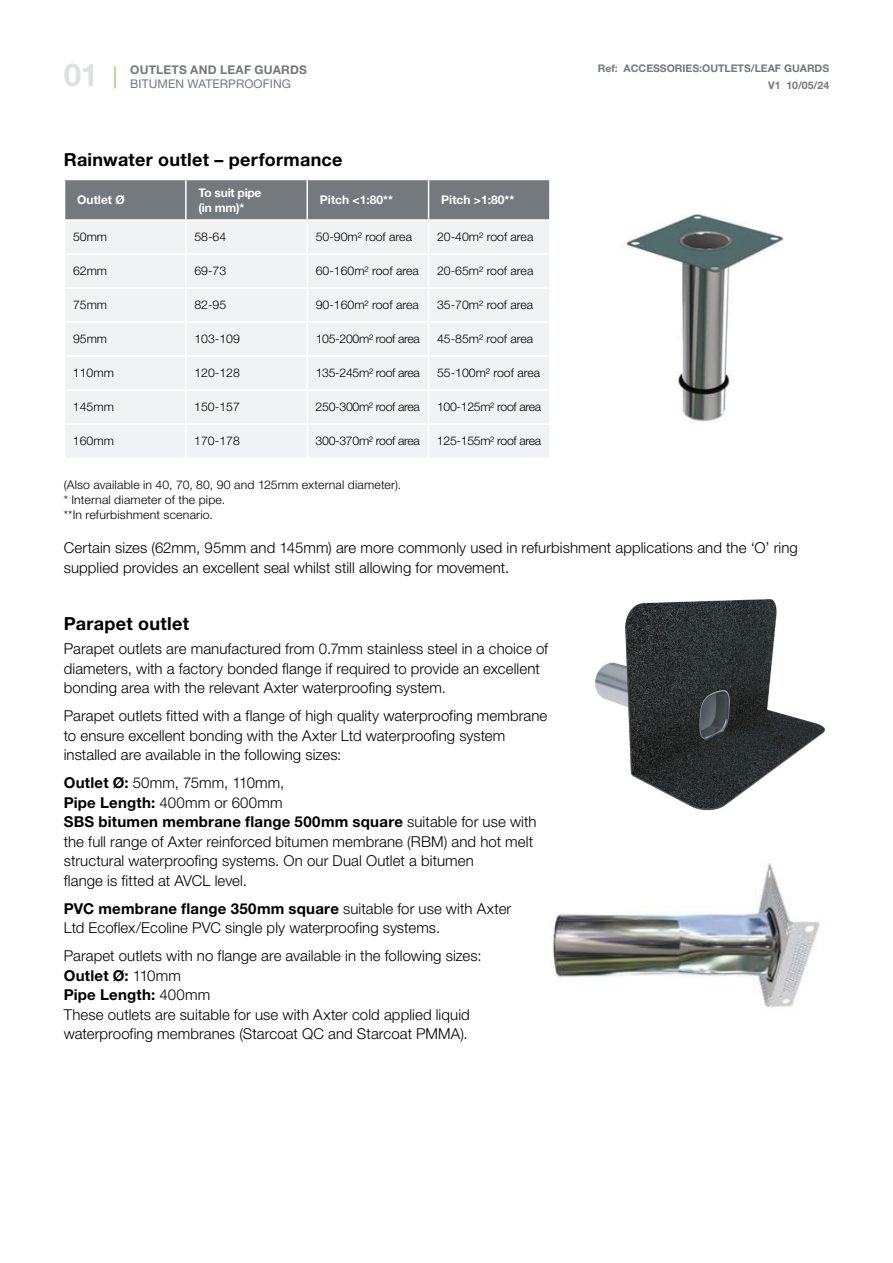
<style>
.page{position:relative;width:893px;height:1263px;background:#fff}
.page>*{position:absolute;margin:0;border:0;box-sizing:border-box;transform-origin:0 0}
.t1{font:700 31.5px "Helvetica Neue LT Std";color:#dddfe1}
.t2{font:700 18px "Helvetica Neue LT Std";letter-spacing:.015em;color:#000}
.t3{font:300 15px/19.5px "Helvetica Neue LT Std";letter-spacing:.005em;color:#000}
.t4{font:300 12px/15px "Helvetica Neue LT Std";color:#000}
.t5{font:300 12px "Helvetica Neue LT Std";letter-spacing:-.025em;color:#000}
.t6{font:700 12px "Helvetica Neue LT Std";color:#fff}
.t7{font:700 12px "Helvetica Neue LT Std";letter-spacing:.02em;color:#73797c}
.t8{font:12px "Helvetica Neue LT Std";letter-spacing:.01em;color:#73797c}
.t9{font:700 12px/15px "Helvetica Neue LT Std";letter-spacing:-.02em;color:#fff}
.t10{font:700 10.5px/17px "Helvetica Neue LT Std";color:#73797c;text-align:right}
.s1{font-weight:700}
</style>
<div class="page">
<svg style="left:115px;top:66px;width:1px;height:23px"></svg>
<div style="left:65px;top:180px;width:484px;height:39px;background:#73797c"></div>
<div style="left:66px;top:221px;width:483px;height:236px;background:#f1f2f3"></div>
<hr style="left:185px;top:221px;width:2px;height:32px;background:#fff">
<hr style="left:306px;top:221px;width:2px;height:32px;background:#fff">
<hr style="left:428px;top:221px;width:1px;height:32px;background:#fff">
<hr style="left:64px;top:253px;width:122px;height:2px;background:#fff">
<hr style="left:186px;top:253px;width:121px;height:2px;background:#fff">
<hr style="left:185px;top:255px;width:2px;height:32px;background:#fff">
<hr style="left:307px;top:253px;width:122px;height:2px;background:#fff">
<hr style="left:306px;top:255px;width:2px;height:32px;background:#fff">
<hr style="left:429px;top:253px;width:122px;height:2px;background:#fff">
<hr style="left:428px;top:255px;width:1px;height:32px;background:#fff">
<hr style="left:64px;top:287px;width:122px;height:2px;background:#fff">
<hr style="left:186px;top:287px;width:121px;height:2px;background:#fff">
<hr style="left:185px;top:289px;width:2px;height:32px;background:#fff">
<hr style="left:307px;top:287px;width:122px;height:2px;background:#fff">
<hr style="left:306px;top:289px;width:2px;height:32px;background:#fff">
<hr style="left:429px;top:287px;width:122px;height:2px;background:#fff">
<hr style="left:428px;top:289px;width:1px;height:32px;background:#fff">
<hr style="left:64px;top:321px;width:122px;height:2px;background:#fff">
<hr style="left:186px;top:321px;width:121px;height:2px;background:#fff">
<hr style="left:185px;top:323px;width:2px;height:32px;background:#fff">
<hr style="left:307px;top:321px;width:122px;height:2px;background:#fff">
<hr style="left:306px;top:323px;width:2px;height:32px;background:#fff">
<hr style="left:429px;top:321px;width:122px;height:2px;background:#fff">
<hr style="left:428px;top:323px;width:1px;height:32px;background:#fff">
<hr style="left:64px;top:355px;width:122px;height:2px;background:#fff">
<hr style="left:186px;top:355px;width:121px;height:2px;background:#fff">
<hr style="left:185px;top:357px;width:2px;height:32px;background:#fff">
<hr style="left:307px;top:355px;width:122px;height:2px;background:#fff">
<hr style="left:306px;top:357px;width:2px;height:32px;background:#fff">
<hr style="left:429px;top:355px;width:122px;height:2px;background:#fff">
<hr style="left:428px;top:357px;width:1px;height:32px;background:#fff">
<hr style="left:64px;top:389px;width:122px;height:2px;background:#fff">
<hr style="left:186px;top:389px;width:121px;height:2px;background:#fff">
<hr style="left:185px;top:391px;width:2px;height:32px;background:#fff">
<hr style="left:307px;top:389px;width:122px;height:2px;background:#fff">
<hr style="left:306px;top:391px;width:2px;height:32px;background:#fff">
<hr style="left:429px;top:389px;width:122px;height:2px;background:#fff">
<hr style="left:428px;top:391px;width:1px;height:32px;background:#fff">
<hr style="left:64px;top:423px;width:122px;height:2px;background:#fff">
<hr style="left:186px;top:423px;width:121px;height:2px;background:#fff">
<hr style="left:185px;top:425px;width:2px;height:32px;background:#fff">
<hr style="left:307px;top:423px;width:122px;height:2px;background:#fff">
<hr style="left:306px;top:425px;width:2px;height:32px;background:#fff">
<hr style="left:429px;top:423px;width:122px;height:2px;background:#fff">
<hr style="left:428px;top:425px;width:1px;height:32px;background:#fff">
<hr style="left:185px;top:180px;width:2px;height:39px;background:#fff">
<hr style="left:306px;top:180px;width:2px;height:39px;background:#fff">
<hr style="left:428px;top:180px;width:1px;height:39px;background:#fff">
<img style="left:595px;top:599px;width:230px;height:212px">
<img style="left:552px;top:863px;width:268px;height:145px">
<img style="left:626px;top:214px;width:158px;height:208px">
<h1 class="t1" style="left:64px;top:56px;width:36px">01</h1>
<p class="t7" style="left:130px;top:62px;width:178px">OUTLETS AND LEAF GUARDS</p>
<p class="t8" style="left:130px;top:76px;width:162px">BITUMEN WATERPROOFING</p>
<p class="t10" style="left:598px;top:59px;width:233px">Ref: ACCESSORIES:OUTLETS/LEAF GUARDS<br>V1 10/05/24</p>
<p class="t2" style="left:64px;top:148px;width:280px">Rainwater outlet – performance</p>
<p class="t6" style="left:77px;top:192px;width:49px">Outlet Ø</p>
<p class="t9" style="left:199px;top:184px;width:64px">To suit pipe (in mm)*</p>
<p class="t6" style="left:320px;top:192px;width:74px">Pitch &lt;1:80**</p>
<p class="t6" style="left:441px;top:192px;width:74px">Pitch &gt;1:80**</p>
<p class="t4" style="left:73px;top:229px;width:36px">50mm</p>
<p class="t4" style="left:194px;top:229px;width:33px">58-64</p>
<p class="t4" style="left:316px;top:229px;width:98px">50-90m² roof area</p>
<p class="t4" style="left:437px;top:229px;width:98px">20-40m² roof area</p>
<p class="t4" style="left:73px;top:263px;width:36px">62mm</p>
<p class="t4" style="left:194px;top:263px;width:33px">69-73</p>
<p class="t4" style="left:316px;top:263px;width:105px">60-160m² roof area</p>
<p class="t4" style="left:437px;top:263px;width:98px">20-65m² roof area</p>
<p class="t4" style="left:73px;top:297px;width:36px">75mm</p>
<p class="t4" style="left:194px;top:297px;width:33px">82-95</p>
<p class="t4" style="left:316px;top:297px;width:105px">90-160m² roof area</p>
<p class="t4" style="left:437px;top:297px;width:98px">35-70m² roof area</p>
<p class="t4" style="left:73px;top:331px;width:36px">95mm</p>
<p class="t4" style="left:194px;top:331px;width:47px">103-109</p>
<p class="t5" style="left:316px;top:332px;width:106px">105-200m² roof area</p>
<p class="t4" style="left:437px;top:331px;width:98px">45-85m² roof area</p>
<p class="t4" style="left:73px;top:365px;width:42px">110mm</p>
<p class="t4" style="left:194px;top:365px;width:47px">120-128</p>
<p class="t5" style="left:316px;top:366px;width:106px">135-245m² roof area</p>
<p class="t4" style="left:437px;top:365px;width:105px">55-100m² roof area</p>
<p class="t4" style="left:73px;top:399px;width:42px">145mm</p>
<p class="t4" style="left:194px;top:399px;width:47px">150-157</p>
<p class="t5" style="left:316px;top:400px;width:106px">250-300m² roof area</p>
<p class="t5" style="left:437px;top:400px;width:106px">100-125m² roof area</p>
<p class="t4" style="left:73px;top:433px;width:42px">160mm</p>
<p class="t4" style="left:194px;top:433px;width:47px">170-178</p>
<p class="t5" style="left:316px;top:434px;width:106px">300-370m² roof area</p>
<p class="t5" style="left:437px;top:434px;width:106px">125-155m² roof area</p>
<p class="t4" style="left:64px;top:477px;width:339px">(Also available in 40, 70, 80, 90 and 125mm external diameter). * Internal diameter of the pipe.<br>**In refurbishment scenario.</p>
<p class="t3" style="left:64px;top:538px;width:736px">Certain sizes (62mm, 95mm and 145mm) are more commonly used in refurbishment applications and the ‘O’ ring supplied provides an excellent seal whilst still allowing for movement.</p>
<p class="t2" style="left:64px;top:613px;width:127px">Parapet outlet</p>
<p class="t3" style="left:64px;top:639px;width:486px">Parapet outlets are manufactured from 0.7mm stainless steel in a choice of diameters, with a factory bonded flange if required to provide an excellent bonding area with the relevant Axter waterproofing system.</p>
<p class="t3" style="left:64px;top:706px;width:485px">Parapet outlets fitted with a flange of high quality waterproofing membrane to ensure excellent bonding with the Axter Ltd waterproofing system installed are available in the following sizes:</p>
<p class="t3" style="left:64px;top:773px;width:474px"><span class="s1">Outlet Ø:</span> 50mm, 75mm, 110mm,<br><span class="s1">Pipe Length:</span> 400mm or 600mm<br><span class="s1">SBS bitumen membrane flange 500mm square</span> suitable for use with the full range of Axter reinforced bitumen membrane (RBM) and hot melt structural waterproofing systems. On our Dual Outlet a bitumen<br>flange is fitted at AVCL level.</p>
<p class="t3" style="left:64px;top:898px;width:449px"><span class="s1">PVC membrane flange 350mm square</span> suitable for use with Axter<br>Ltd Ecoflex/Ecoline PVC single ply waterproofing systems.</p>
<p class="t3" style="left:64px;top:946px;width:419px">Parapet outlets with no flange are available in the following sizes:<br><span class="s1">Outlet Ø:</span> 110mm<br><span class="s1">Pipe Length:</span> 400mm<br>These outlets are suitable for use with Axter cold applied liquid waterproofing membranes (Starcoat QC and Starcoat PMMA).</p>
</div>
